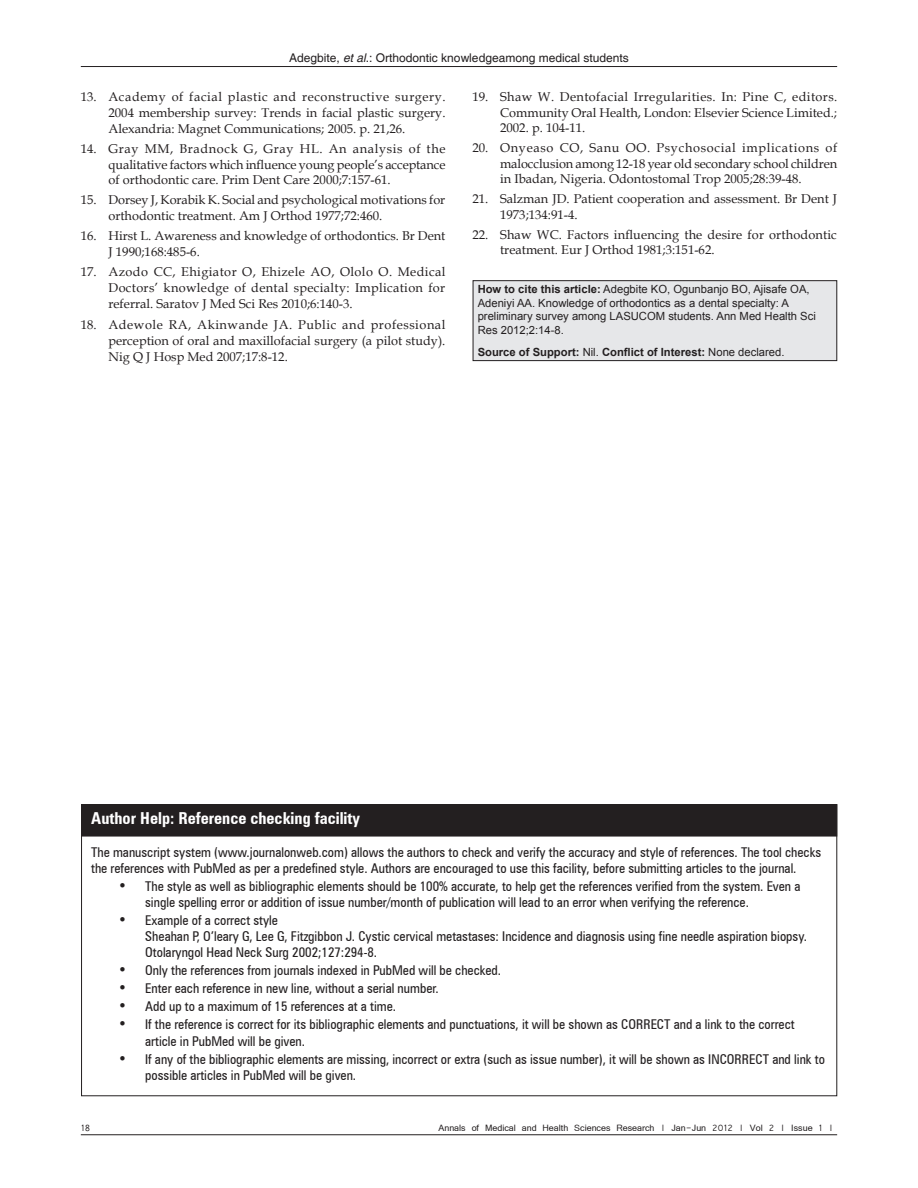
<style>
.page{position:relative;width:918px;height:1188px;background:#fff}
.page>*{position:absolute;margin:0;border:0;box-sizing:border-box;transform-origin:0 0}
.t1{font:700 condensed 16.5px "Zurich BT";color:#fff}
.t2{font:condensed 13.5px/16.2px "Zurich BT";color:#231f20}
.t3{font:13.5px "Vrinda";color:#231f20}
.t4{font:12.75px/15.8px "Book Antiqua";color:#231f20;text-align:justify}
.t5{font:12px "Helvetica";color:#231f20}
.HIS{font:11.25px/13.5px "Arial";color:#231f20}
.HIS-2{font:700 11.25px "Arial";color:#231f20}
.s1{font-style:italic}
.s2{font-weight:700}
.s3{font-weight:400}
.s4{font-size:15px}
</style>
<div class="page">
<hr style="left:81px;top:1134px;width:756px;height:1px;background:#231f20">
<hr style="left:81px;top:66px;width:756px;height:1px;background:#231f20">
<div style="left:473px;top:281px;width:364px;height:80px;background:#e6e7e9"></div>
<div style="left:473px;top:280px;width:364px;height:81px;border:1px solid #231f20"></div>
<div style="left:81px;top:804px;width:756px;height:32px;background:#231f20"></div>
<p class="t5" style="left:289px;top:51px;width:341px">Adegbite, <span class="s1">et al</span>.: Orthodontic knowledgeamong medical students</p>
<p class="t4" style="left:109px;top:89px;width:339px;text-indent:-28px">13. Academy of facial plastic and reconstructive surgery.<br>2004 membership survey: Trends in facial plastic surgery.<br>Alexandria: Magnet Communications; 2005. p. 21,26.</p>
<p class="t4" style="left:109px;top:140px;width:339px;text-indent:-28px">14. Gray MM, Bradnock G, Gray HL. An analysis of the qualitative factors which influence young people’s acceptance of orthodontic care. Prim Dent Care 2000;7:157-61.</p>
<p class="t4" style="left:109px;top:192px;width:338px;text-indent:-28px">15. Dorsey J, Korabik K. Social and psychological motivations for orthodontic treatment. Am J Orthod 1977;72:460.</p>
<p class="t4" style="left:109px;top:228px;width:338px;text-indent:-28px">16. Hirst L. Awareness and knowledge of orthodontics. Br Dent<br>J 1990;168:485-6.</p>
<p class="t4" style="left:109px;top:264px;width:339px;text-indent:-28px">17. Azodo CC, Ehigiator O, Ehizele AO, Ololo O. Medical Doctors’ knowledge of dental specialty: Implication for referral. Saratov J Med Sci Res 2010;6:140-3.</p>
<p class="t4" style="left:109px;top:316px;width:339px;text-indent:-28px">18. Adewole RA, Akinwande JA. Public and professional perception of oral and maxillofacial surgery (a pilot study).<br>Nig Q J Hosp Med 2007;17:8-12.</p>
<p class="t4" style="left:500px;top:89px;width:339px;text-indent:-28px">19. Shaw W. Dentofacial Irregularities. In: Pine C, editors.<br>Community Oral Health, London: Elsevier Science Limited.; 2002. p. 104-11.</p>
<p class="t4" style="left:500px;top:140px;width:339px;text-indent:-28px">20. Onyeaso CO, Sanu OO. Psychosocial implications of malocclusion among 12-18 year old secondary school children in Ibadan, Nigeria. Odontostomal Trop 2005;28:39-48.</p>
<p class="t4" style="left:500px;top:191px;width:339px;text-indent:-28px">21. Salzman JD. Patient cooperation and assessment. Br Dent J<br>1973;134:91-4.</p>
<p class="t4" style="left:500px;top:226px;width:338px;line-height:15.3px;text-indent:-28px">22. Shaw WC. Factors influencing the desire for orthodontic treatment. Eur J Orthod 1981;3:151-62.</p>
<p class="HIS" style="left:478px;top:283px;width:340px"><span class="s2">How to cite this article:</span> Adegbite KO, Ogunbanjo BO, Ajisafe OA, Adeniyi AA. Knowledge of orthodontics as a dental specialty: A preliminary survey among LASUCOM students. Ann Med Health Sci Res 2012;2:14-8.</p>
<p class="HIS-2" style="left:478px;top:345px;width:308px">Source of Support: <span class="s3">Nil.</span> Conflict of Interest: <span class="s3">None declared.</span></p>
<p class="t1" style="left:91px;top:808px;width:270px">Author Help: Reference checking facility</p>
<p class="t2" style="left:91px;top:844px;width:732px">The manuscript system (www.journalonweb.com) allows the authors to check and verify the accuracy and style of references. The tool checks the references with PubMed as per a predefined style. Authors are encouraged to use this facility, before submitting articles to the journal.</p>
<p class="t2" style="left:145px;top:878px;width:657px;text-indent:-27px"><span class="s4">•</span> The style as well as bibliographic elements should be 100% accurate, to help get the references verified from the system. Even a single spelling error or addition of issue number/month of publication will lead to an error when verifying the reference.</p>
<p class="t2" style="left:118px;top:912px;width:161px"><span class="s4">•</span> Example of a correct style</p>
<p class="t2" style="left:145px;top:928px;width:664px">Sheahan P, O’leary G, Lee G, Fitzgibbon J. Cystic cervical metastases: Incidence and diagnosis using fine needle aspiration biopsy.<br>Otolaryngol Head Neck Surg 2002;127:294-8.</p>
<p class="t2" style="left:118px;top:962px;width:384px"><span class="s4">•</span> Only the references from journals indexed in PubMed will be checked.</p>
<p class="t2" style="left:118px;top:980px;width:322px"><span class="s4">•</span> Enter each reference in new line, without a serial number.</p>
<p class="t2" style="left:118px;top:998px;width:279px"><span class="s4">•</span> Add up to a maximum of 15 references at a time.</p>
<p class="t2" style="left:145px;top:1016px;width:651px;text-indent:-27px"><span class="s4">•</span> If the reference is correct for its bibliographic elements and punctuations, it will be shown as CORRECT and a link to the correct article in PubMed will be given.</p>
<p class="t2" style="left:145px;top:1051px;width:681px;text-indent:-27px"><span class="s4">•</span> If any of the bibliographic elements are missing, incorrect or extra (such as issue number), it will be shown as INCORRECT and link to possible articles in PubMed will be given.</p>
<p class="t3" style="left:81px;top:1121px;width:11px">18</p>
<p class="t3" style="left:438px;top:1121px;width:397px">Annals of Medical and Health Sciences Research | Jan-Jun 2012 | Vol 2 | Issue 1 |</p>
</div>
